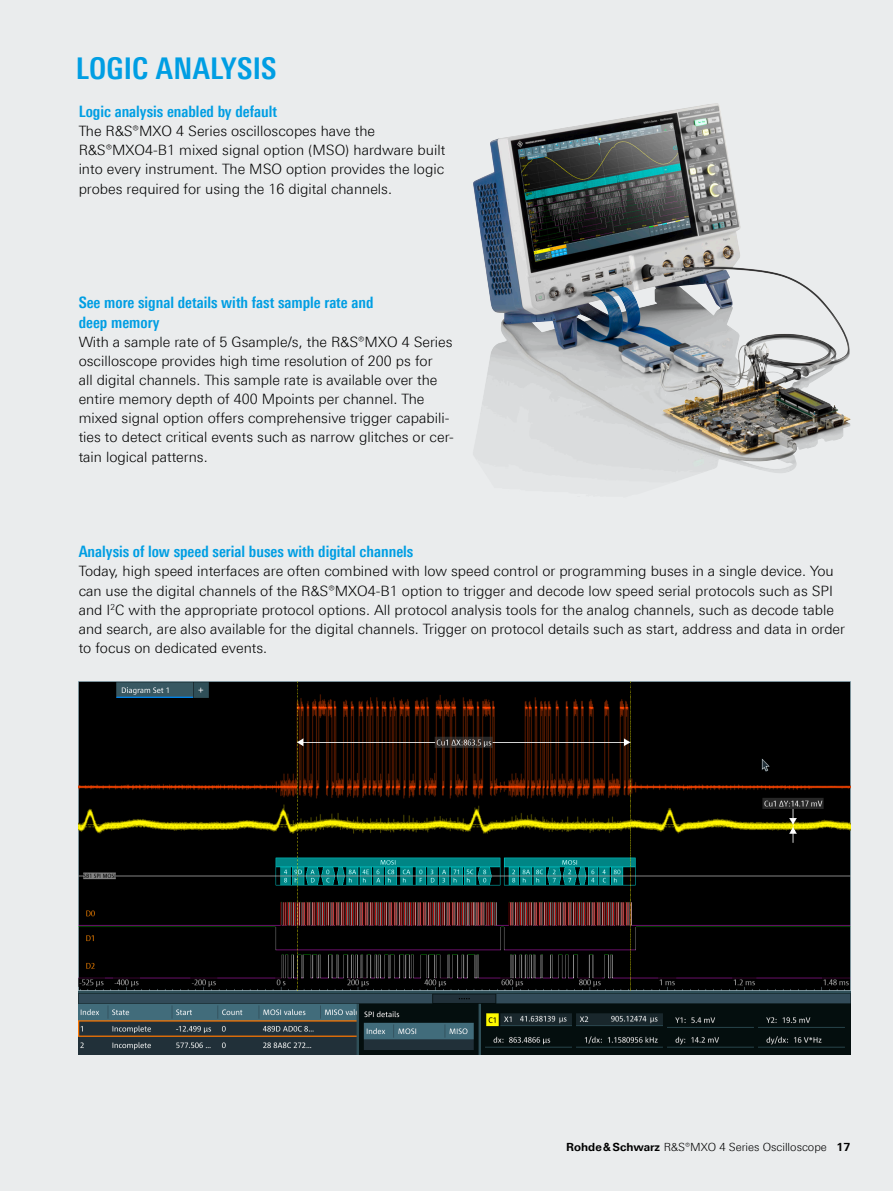
<style>
.page{position:relative;width:893px;height:1191px;background:#eaeced}
.page>*{position:absolute;margin:0;border:0;box-sizing:border-box;transform-origin:0 0}
.Seiten_Headline_20Pt_cyan_IVZ_Applicatio{font:700 30px "Linotype Univers 620 Cn";letter-spacing:.01em;color:#009ee3}
.Absatzfett_cyan{font:700 15.75px/19.2px "Linotype Univers 620 Cn";color:#009ee3}
.Haupttext_ohne_Abstand{font:300 14.25px/19.2px "Linotype Univers 330";color:#000}
.t1{font:300 11.25px "Linotype Univers 330";color:#000}
.s1{font-family:"Linotype Univers 630";font-weight:700}
</style>
<div class="page">
<img style="left:473px;top:103px;width:377px;height:359px">
<img style="left:79px;top:681px;width:771px;height:373px">
<p class="Seiten_Headline_20Pt_cyan_IVZ_Applicatio" style="left:76px;top:50px;width:202px">LOGIC ANALYSIS</p>
<p class="Absatzfett_cyan" style="left:79px;top:102px;width:200px">Logic analysis enabled by default</p>
<p class="Haupttext_ohne_Abstand" style="left:79px;top:121px;width:368px">The R&amp;S®MXO 4 Series oscilloscopes have the R&amp;S®MXO4-B1 mixed signal option (MSO) hardware built into every instrument. The MSO option provides the logic probes required for using the 16 digital channels.</p>
<p class="Absatzfett_cyan" style="left:79px;top:293px;width:296px">See more signal details with fast sample rate and deep memory</p>
<p class="Haupttext_ohne_Abstand" style="left:79px;top:332px;width:377px">With a sample rate of 5 Gsample/s, the R&amp;S®MXO 4 Series oscilloscope provides high time resolution of 200 ps for<br>all digital channels. This sample rate is available over the entire memory depth of 400 Mpoints per channel. The mixed signal option offers comprehensive trigger capabili&shy;ties to detect critical events such as narrow glitches or cer&shy;tain logical patterns.</p>
<p class="Absatzfett_cyan" style="left:79px;top:542px;width:336px">Analysis of low speed serial buses with digital channels</p>
<p class="Haupttext_ohne_Abstand" style="left:79px;top:561px;width:768px">Today, high speed interfaces are often combined with low speed control or programming buses in a single device. You can use the digital channels of the R&amp;S®MXO4-B1 option to trigger and decode low speed serial protocols such as SPI and I<sup>2</sup>C with the appropriate protocol options. All protocol analysis tools for the analog channels, such as decode table and search, are also available for the digital channels. Trigger on protocol details such as start, address and data in order to focus on dedicated events.</p>
<p class="t1" style="left:566px;top:1140px;width:286px"><span class="s1">Rohde&amp;Schwarz</span> R&amp;S®MXO 4 Series Oscilloscope <span class="s1">17</span></p>
</div>
